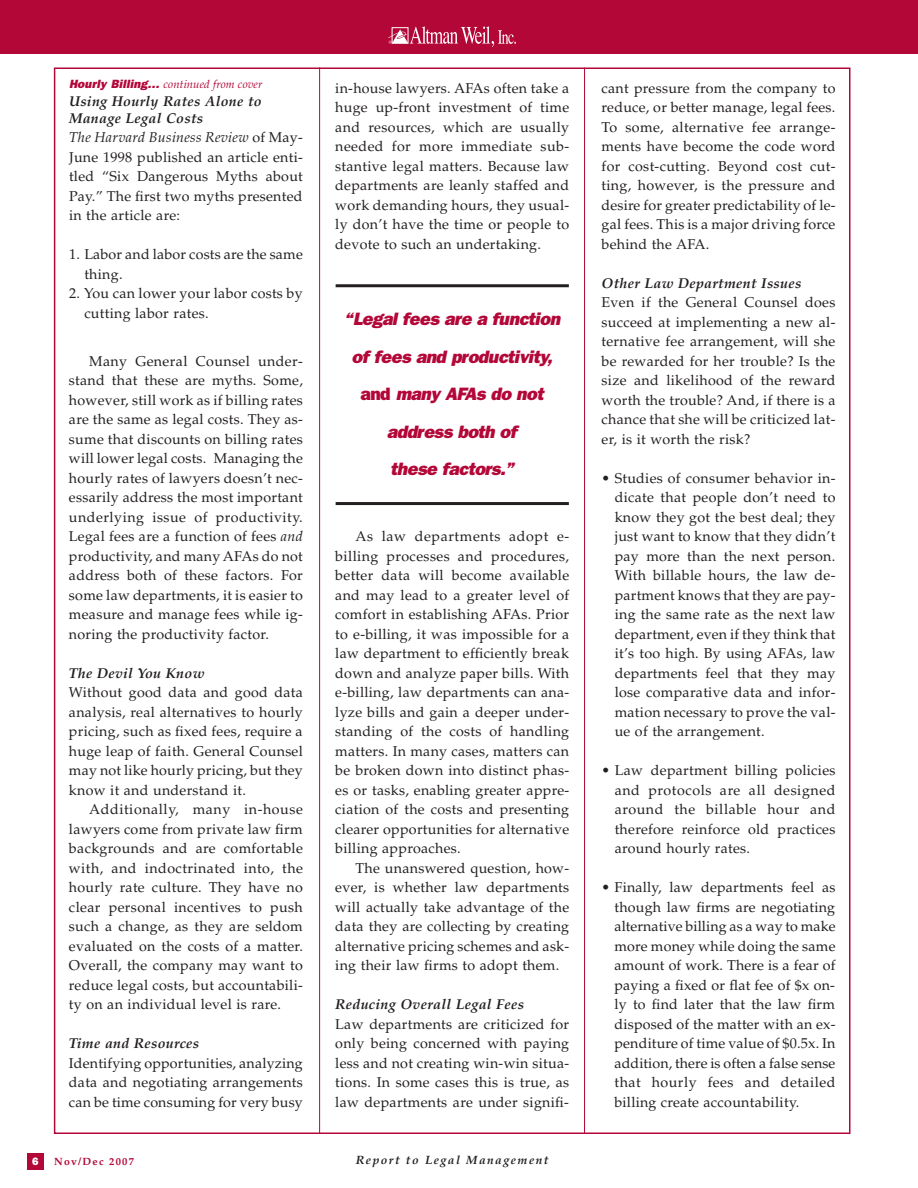
<style>
.page{position:relative;width:918px;height:1188px;background:#fff}
.page>*{position:absolute;margin:0;border:0;box-sizing:border-box;transform-origin:0 0}
.t1{font:italic 800 18px/37.5px "Franklin Gothic";letter-spacing:-.03em;color:#b30738;text-align:center}
.t2{font:14.25px/19.5px "Palatino";letter-spacing:.02em;color:#231f20;text-align:justify}
.t3{font:italic 700 14.25px/16.5px "Palatino";letter-spacing:.02em;color:#231f20}
.t4{font:italic 700 12px "Palatino";letter-spacing:.12em;color:#231f20}
.t5{font:italic 11.4px "Palatino";letter-spacing:.005em;color:#b30738}
.t6{font:800 10.8px "Franklin Gothic";color:#fff}
.t7{font:700 10.5px "Palatino";letter-spacing:.12em;color:#b30738}
.s1{font-family:"Franklin Gothic";font-weight:800;font-size:12px}
.s2{font-style:italic}
.s3{font-style:normal}
</style>
<div class="page">
<div style="left:0;top:0;width:918px;height:54px;background:#b30738"></div>
<div style="left:27px;top:1153px;width:16px;height:16px;background:#b30738"></div>
<svg style="left:388px;top:26px;width:128px;height:21px"></svg>
<hr style="left:319px;top:68px;width:1px;height:1066px;background:#b30738">
<hr style="left:584px;top:68px;width:1px;height:1066px;background:#b30738">
<hr style="left:336px;top:284px;width:233px;height:3px;background:#231f20">
<hr style="left:336px;top:502px;width:233px;height:3px;background:#231f20">
<p class="t5" style="left:69px;top:79px;width:195px"><span class="s1">Hourly Billing…</span> continued from cover</p>
<p class="t3" style="left:69px;top:95px;width:194px">Using Hourly Rates Alone to<br>Manage Legal Costs</p>
<p class="t2" style="left:69px;top:129px;width:235px"><span class="s2">The Harvard Business Review</span> of May-June 1998 published an article enti&shy;tled “Six Dangerous Myths about Pay.” The first two myths presented in the article are:</p>
<p class="t2" style="left:84px;top:246px;width:220px;text-indent:-15px">1. Labor and labor costs are the same thing.</p>
<p class="t2" style="left:84px;top:285px;width:220px;text-indent:-15px">2. You can lower your labor costs by cutting labor rates.</p>
<p class="t2" style="left:69px;top:353px;width:235px;text-indent:20px">Many General Counsel under&shy;stand that these are myths. Some, however, still work as if billing rates are the same as legal costs. They as&shy;sume that discounts on billing rates will lower legal costs. Managing the hourly rates of lawyers doesn’t nec&shy;essarily address the most important underlying issue of productivity.<br>Legal fees are a function of fees <span class="s2">and </span>productivity, and many AFAs do not address both of these factors. For some law departments, it is easier to measure and manage fees while ig&shy;noring the productivity factor.</p>
<p class="t3" style="left:69px;top:667px;width:137px">The Devil You Know</p>
<p class="t2" style="left:69px;top:685px;width:235px">Without good data and good data analysis, real alternatives to hourly pricing, such as fixed fees, require a huge leap of faith. General Counsel may not like hourly pricing, but they know it and understand it.</p>
<p class="t2" style="left:69px;top:802px;width:235px;text-indent:20px">Additionally, many in-house lawyers come from private law firm backgrounds and are comfortable with, and indoctrinated into, the hourly rate culture. They have no clear personal incentives to push such a change, as they are seldom evaluated on the costs of a matter.<br>Overall, the company may want to reduce legal costs, but accountabili&shy;ty on an individual level is rare.</p>
<p class="t3" style="left:69px;top:1037px;width:132px">Time and Resources</p>
<p class="t2" style="left:69px;top:1055px;width:235px">Identifying opportunities, analyzing data and negotiating arrangements can be time consuming for very busy</p>
<p class="t2" style="left:335px;top:80px;width:235px">in-house lawyers. AFAs often take a huge up-front investment of time and resources, which are usually needed for more immediate sub&shy;stantive legal matters. Because law departments are leanly staffed and work demanding hours, they usual&shy;ly don’t have the time or people to devote to such an undertaking.</p>
<p class="t1" style="left:344px;top:302px;width:221px">“Legal fees are a function of fees and productivity, <span class="s3">and</span> many AFAs do not address both of<br>these factors.”</p>
<p class="t2" style="left:335px;top:529px;width:235px;text-indent:20px">As law departments adopt e&shy;billing processes and procedures, better data will become available and may lead to a greater level of comfort in establishing AFAs. Prior to e-billing, it was impossible for a law department to efficiently break down and analyze paper bills. With e-billing, law departments can ana&shy;lyze bills and gain a deeper under&shy;standing of the costs of handling matters. In many cases, matters can be broken down into distinct phas&shy;es or tasks, enabling greater appre&shy;ciation of the costs and presenting clearer opportunities for alternative billing approaches.</p>
<p class="t2" style="left:335px;top:860px;width:235px;text-indent:20px">The unanswered question, how&shy;ever, is whether law departments will actually take advantage of the data they are collecting by creating alternative pricing schemes and ask&shy;ing their law firms to adopt them.</p>
<p class="t3" style="left:335px;top:998px;width:190px">Reducing Overall Legal Fees</p>
<p class="t2" style="left:335px;top:1016px;width:235px">Law departments are criticized for only being concerned with paying less and not creating win-win situa&shy;tions. In some cases this is true, as law departments are under signifi-</p>
<p class="t6" style="left:32px;top:1158px;width:8px">6</p>
<p class="t7" style="left:54px;top:1157px;width:81px">Nov/Dec 2007</p>
<p class="t4" style="left:356px;top:1155px;width:194px">Report to Legal Management</p>
<p class="t2" style="left:602px;top:80px;width:235px">cant pressure from the company to reduce, or better manage, legal fees.<br>To some, alternative fee arrange&shy;ments have become the code word for cost-cutting. Beyond cost cut&shy;ting, however, is the pressure and desire for greater predictability of le&shy;gal fees. This is a major driving force behind the AFA.</p>
<p class="t3" style="left:602px;top:276px;width:201px">Other Law Department Issues</p>
<p class="t2" style="left:602px;top:295px;width:235px">Even if the General Counsel does succeed at implementing a new al&shy;ternative fee arrangement, will she be rewarded for her trouble? Is the size and likelihood of the reward worth the trouble? And, if there is a chance that she will be criticized lat&shy;er, is it worth the risk?</p>
<p class="t2" style="left:615px;top:470px;width:222px;text-indent:-13px">• Studies of consumer behavior in&shy;dicate that people don’t need to know they got the best deal; they just want to know that they didn’t pay more than the next person.<br>With billable hours, the law de&shy;partment knows that they are pay&shy;ing the same rate as the next law department, even if they think that it’s too high. By using AFAs, law departments feel that they may lose comparative data and infor&shy;mation necessary to prove the val&shy;ue of the arrangement.</p>
<p class="t2" style="left:615px;top:762px;width:222px;text-indent:-13px">• Law department billing policies and protocols are all designed around the billable hour and therefore reinforce old practices around hourly rates.</p>
<p class="t2" style="left:615px;top:879px;width:222px;text-indent:-13px">• Finally, law departments feel as though law firms are negotiating alternative billing as a way to make more money while doing the same amount of work. There is a fear of paying a fixed or flat fee of $x on&shy;ly to find later that the law firm disposed of the matter with an ex&shy;penditure of time value of $0.5x. In addition, there is often a false sense that hourly fees and detailed billing create accountability.</p>
</div>
